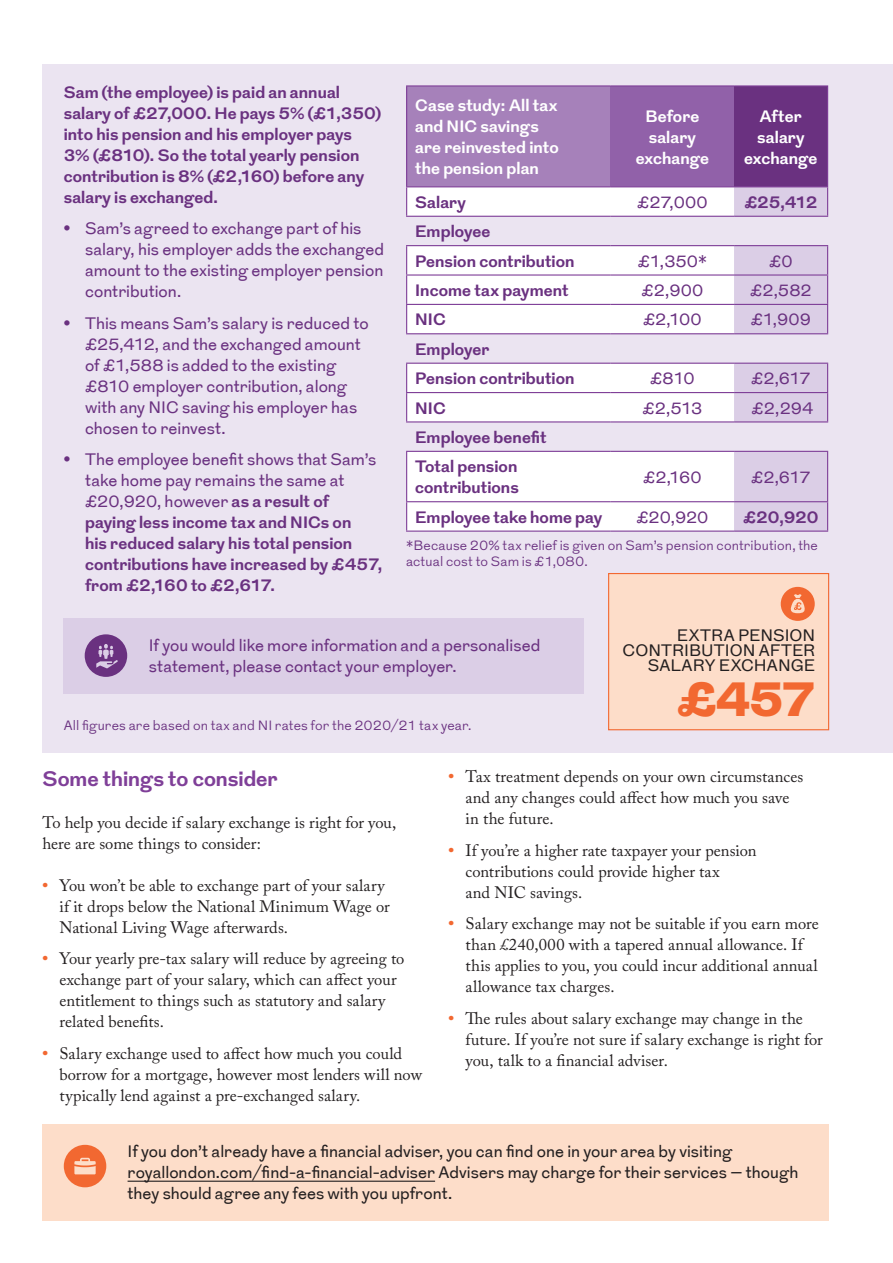
<style>
.page{position:relative;width:893px;height:1263px;background:#fff}
.page>*{position:absolute;margin:0;border:0;box-sizing:border-box;transform-origin:0 0}
.Subheading_1{font:900 48px "Grot";color:#f26831}
.Subheading_1-2{font:700 21px "Grot";color:#7f3f98}
.Body_Text_-_Bullets{font:16.5px/21px "Adobe Caslon Pro";letter-spacing:.005em;color:#231f20}
.Body_Text_-_Pbox{font:16.5px/21px "Grot";color:#6a3180}
.Body_Text_-_Pbox-2{font:700 16.5px/21px "Grot";letter-spacing:.005em;color:#6a3180}
.Body_Text_-_Obox{font:16.5px/21px "Grot";color:#231f20}
.Subheading_3{font:700 16.5px/21px "Grot";letter-spacing:.005em;color:#6a3180}
.Subheading_3-2{font:700 16.5px/21px "Grot";letter-spacing:.005em;color:#fff;text-align:center}
.Body_Text{font:16.5px/21px "Adobe Caslon Pro";color:#231f20}
.Subheading_1-3{font:16.5px/15px "Grot";letter-spacing:.005em;color:#231f20;text-align:right}
.Footnotes{font:300 13.5px/16.2px "Grot";letter-spacing:.01em;color:#6a3180}
.s1{font-weight:700}
.s2{font-weight:400}
.s3{font-weight:700;color:#f26831}
</style>
<div class="page">
<div style="left:43px;top:64px;width:850px;height:689px;background:#ebe4f1"></div>
<div style="left:407px;top:86px;width:204px;height:101px;background:#a681ba"></div>
<div style="left:611px;top:86px;width:123px;height:101px;background:#9161a9"></div>
<div style="left:734px;top:86px;width:94px;height:101px;background:#6a3180"></div>
<div style="left:407px;top:187px;width:327px;height:343px;background:#fff"></div>
<svg style="left:407px;top:217px;width:327px;height:234px;fill:#fff"></svg>
<svg style="left:406px;top:187px;width:1px;height:29px"></svg>
<hr style="left:406px;top:216px;width:205px;height:1px;background:#7f3f98">
<hr style="left:611px;top:216px;width:123px;height:1px;background:#7f3f98">
<hr style="left:406px;top:245px;width:205px;height:1px;background:#7f3f98">
<hr style="left:611px;top:245px;width:123px;height:1px;background:#7f3f98">
<hr style="left:406px;top:274px;width:205px;height:2px;background:#7f3f98">
<hr style="left:611px;top:274px;width:123px;height:2px;background:#7f3f98">
<hr style="left:406px;top:304px;width:205px;height:1px;background:#7f3f98">
<svg style="left:406px;top:246px;width:1px;height:87px"></svg>
<hr style="left:611px;top:304px;width:123px;height:1px;background:#7f3f98">
<hr style="left:406px;top:333px;width:205px;height:1px;background:#7f3f98">
<hr style="left:611px;top:333px;width:123px;height:1px;background:#7f3f98">
<hr style="left:406px;top:363px;width:205px;height:1px;background:#7f3f98">
<hr style="left:611px;top:363px;width:123px;height:1px;background:#7f3f98">
<hr style="left:406px;top:392px;width:205px;height:1px;background:#7f3f98">
<svg style="left:406px;top:364px;width:1px;height:57px"></svg>
<hr style="left:611px;top:392px;width:123px;height:1px;background:#7f3f98">
<hr style="left:406px;top:421px;width:205px;height:1px;background:#7f3f98">
<hr style="left:611px;top:421px;width:123px;height:1px;background:#7f3f98">
<hr style="left:406px;top:451px;width:205px;height:1px;background:#7f3f98">
<hr style="left:406px;top:452px;width:1px;height:49px;background:#7f3f98">
<hr style="left:611px;top:451px;width:123px;height:1px;background:#7f3f98">
<hr style="left:406px;top:501px;width:205px;height:1px;background:#7f3f98">
<svg style="left:406px;top:502px;width:1px;height:28px"></svg>
<hr style="left:611px;top:501px;width:123px;height:1px;background:#7f3f98">
<svg style="left:734px;top:187px;width:94px;height:343px"></svg>
<hr style="left:406px;top:530px;width:205px;height:2px;background:#7f3f98">
<hr style="left:611px;top:530px;width:123px;height:2px;background:#7f3f98">
<hr style="left:734px;top:530px;width:94px;height:2px;background:#7f3f98">
<hr style="left:406px;top:85px;width:205px;height:2px;background:#7f3f98">
<hr style="left:406px;top:87px;width:1px;height:99px;background:#7f3f98">
<hr style="left:611px;top:85px;width:123px;height:2px;background:#7f3f98">
<hr style="left:734px;top:85px;width:94px;height:2px;background:#7f3f98">
<hr style="left:827px;top:87px;width:1px;height:99px;background:#7f3f98">
<hr style="left:406px;top:186px;width:205px;height:1px;background:#7f3f98">
<hr style="left:611px;top:186px;width:123px;height:1px;background:#7f3f98">
<hr style="left:734px;top:186px;width:94px;height:1px;background:#7f3f98">
<div style="left:609px;top:573px;width:220px;height:157px;background:#fdddc9"></div>
<div style="left:608px;top:573px;width:221px;height:157px;border:1px solid #f26831"></div>
<svg style="left:781px;top:587px;width:34px;height:34px"></svg>
<div style="left:64px;top:618px;width:520px;height:75px;background:#dbcee6"></div>
<svg style="left:85px;top:634px;width:42px;height:43px"></svg>
<div style="left:43px;top:1123px;width:786px;height:97px;background:#fdddc9"></div>
<hr style="left:128px;top:1180px;width:307px;height:2px;background:#231f20">
<svg style="left:64px;top:1145px;width:42px;height:42px"></svg>
<p class="Body_Text_-_Pbox-2" style="left:64px;top:83px;width:319px">Sam (the employee) is paid an annual salary of £27,000. He pays 5% (£1,350) into his pension and his employer pays 3% (£810). So the total yearly pension contribution is 8% (£2,160) before any salary is exchanged.</p>
<p class="Body_Text_-_Pbox" style="left:85px;top:219px;width:301px;text-indent:-21px"><span class="s1">•</span> Sam’s agreed to exchange part of his salary, his employer adds the exchanged amount to the existing employer pension contribution.</p>
<p class="Body_Text_-_Pbox" style="left:85px;top:313px;width:285px;text-indent:-21px"><span class="s1">•</span> This means Sam’s salary is reduced to £25,412, and the exchanged amount of £1,588 is added to the existing £810 employer contribution, along with any NIC saving his employer has chosen to reinvest.</p>
<p class="Body_Text_-_Pbox-2" style="left:85px;top:450px;width:299px;text-indent:-21px">• <span class="s2">The employee benefit shows that Sam’s take home pay remains the same at £20,920, however</span> as a result of paying less income tax and NICs on<br>his reduced salary his total pension contributions have increased by £457, from £2,160 to £2,617.</p>
<h2 class="Subheading_3-2" style="left:415px;top:96px;width:145px;text-align:left">Case study: All tax and NIC savings are reinvested into the pension plan</h2>
<h3 class="Subheading_3-2" style="left:636px;top:106px;width:75px">Before salary exchange</h3>
<h3 class="Subheading_3-2" style="left:744px;top:106px;width:75px">After salary exchange</h3>
<h3 class="Subheading_3" style="left:415px;top:193px;width:52px">Salary</h3>
<p class="Body_Text_-_Pbox" style="left:637px;top:192px;width:72px">£27,000</p>
<p class="Body_Text_-_Pbox-2" style="left:744px;top:193px;width:75px">£25,412</p>
<h3 class="Subheading_3" style="left:415px;top:222px;width:77px">Employee</h3>
<h3 class="Subheading_3" style="left:415px;top:251px;width:161px">Pension contribution</h3>
<p class="Body_Text_-_Pbox" style="left:638px;top:251px;width:71px">£1,350*</p>
<p class="Body_Text_-_Pbox" style="left:769px;top:251px;width:25px">£0</p>
<h3 class="Subheading_3" style="left:415px;top:281px;width:155px">Income tax payment</h3>
<p class="Body_Text_-_Pbox" style="left:642px;top:280px;width:63px">£2,900</p>
<p class="Body_Text_-_Pbox" style="left:750px;top:280px;width:63px">£2,582</p>
<h3 class="Subheading_3" style="left:415px;top:310px;width:32px">NIC</h3>
<p class="Body_Text_-_Pbox" style="left:643px;top:310px;width:60px">£2,100</p>
<p class="Body_Text_-_Pbox" style="left:751px;top:310px;width:62px">£1,909</p>
<h3 class="Subheading_3" style="left:415px;top:339px;width:76px">Employer</h3>
<h3 class="Subheading_3" style="left:415px;top:369px;width:161px">Pension contribution</h3>
<p class="Body_Text_-_Pbox" style="left:650px;top:369px;width:46px">£810</p>
<p class="Body_Text_-_Pbox" style="left:751px;top:369px;width:61px">£2,617</p>
<h3 class="Subheading_3" style="left:415px;top:398px;width:32px">NIC</h3>
<p class="Body_Text_-_Pbox" style="left:642px;top:398px;width:61px">£2,513</p>
<p class="Body_Text_-_Pbox" style="left:752px;top:398px;width:63px">£2,294</p>
<h3 class="Subheading_3" style="left:415px;top:428px;width:133px">Employee benefit</h3>
<h3 class="Subheading_3" style="left:415px;top:457px;width:105px">Total pension contributions</h3>
<p class="Body_Text_-_Pbox" style="left:643px;top:467px;width:60px">£2,160</p>
<p class="Body_Text_-_Pbox" style="left:751px;top:467px;width:61px">£2,617</p>
<h3 class="Subheading_3" style="left:415px;top:507px;width:189px">Employee take home pay</h3>
<p class="Body_Text_-_Pbox" style="left:636px;top:507px;width:74px">£20,920</p>
<p class="Body_Text_-_Pbox-2" style="left:743px;top:507px;width:77px">£20,920</p>
<p class="Footnotes" style="left:406px;top:538px;width:413px">*Because 20% tax relief is given on Sam’s pension contribution, the actual cost to Sam is £1,080.</p>
<h1 class="Subheading_1-3" style="left:622px;top:629px;width:194px">EXTRA PENSION<br>CONTRIBUTION AFTER<br>SALARY EXCHANGE</h1>
<h1 class="Subheading_1" style="left:677px;top:665px;width:140px">£457</h1>
<p class="Body_Text_-_Pbox" style="left:149px;top:636px;width:393px">If you would like more information and a personalised statement, please contact your employer.</p>
<p class="Footnotes" style="left:64px;top:718px;width:409px">All figures are based on tax and NI rates for the 2020/21 tax year.</p>
<h1 class="Subheading_1-2" style="left:43px;top:764px;width:237px">Some things to consider</h1>
<p class="Body_Text" style="left:43px;top:812px;width:355px">To help you decide if salary exchange is right for you, here are some things to consider:</p>
<p class="Body_Text_-_Bullets" style="left:60px;top:875px;width:332px;text-indent:-17px"><span class="s3">•</span> You won’t be able to exchange part of your salary if it drops below the National Minimum Wage or<br>National Living Wage afterwards.</p>
<p class="Body_Text_-_Bullets" style="left:60px;top:948px;width:346px;text-indent:-17px"><span class="s3">•</span> Your yearly pre-tax salary will reduce by agreeing to exchange part of your salary, which can affect your entitlement to things such as statutory and salary related benefits.</p>
<p class="Body_Text_-_Bullets" style="left:60px;top:1043px;width:364px;text-indent:-17px"><span class="s3">•</span> Salary exchange used to affect how much you could borrow for a mortgage, however most lenders will now typically lend against a pre-exchanged salary.</p>
<p class="Body_Text_-_Bullets" style="left:466px;top:766px;width:339px;text-indent:-17px"><span class="s3">•</span> Tax treatment depends on your own circumstances and any changes could affect how much you save in the future.</p>
<p class="Body_Text_-_Bullets" style="left:466px;top:839px;width:292px;text-indent:-17px"><span class="s3">•</span> If you’re a higher rate taxpayer your pension contributions could provide higher tax<br>and NIC savings.</p>
<p class="Body_Text_-_Bullets" style="left:466px;top:913px;width:355px;text-indent:-17px"><span class="s3">•</span> Salary exchange may not be suitable if you earn more than £240,000 with a tapered annual allowance. If this applies to you, you could incur additional annual allowance tax charges.</p>
<p class="Body_Text_-_Bullets" style="left:466px;top:1007px;width:359px;text-indent:-17px"><span class="s3">•</span> The rules about salary exchange may change in the future. If you’re not sure if salary exchange is right for you, talk to a financial adviser.</p>
<p class="Body_Text_-_Obox" style="left:128px;top:1141px;width:672px">If you don’t already have a financial adviser, you can find one in your area by visiting royallondon.com/find-a-financial-adviser Advisers may charge for their services – though they should agree any fees with you upfront.</p>
</div>
